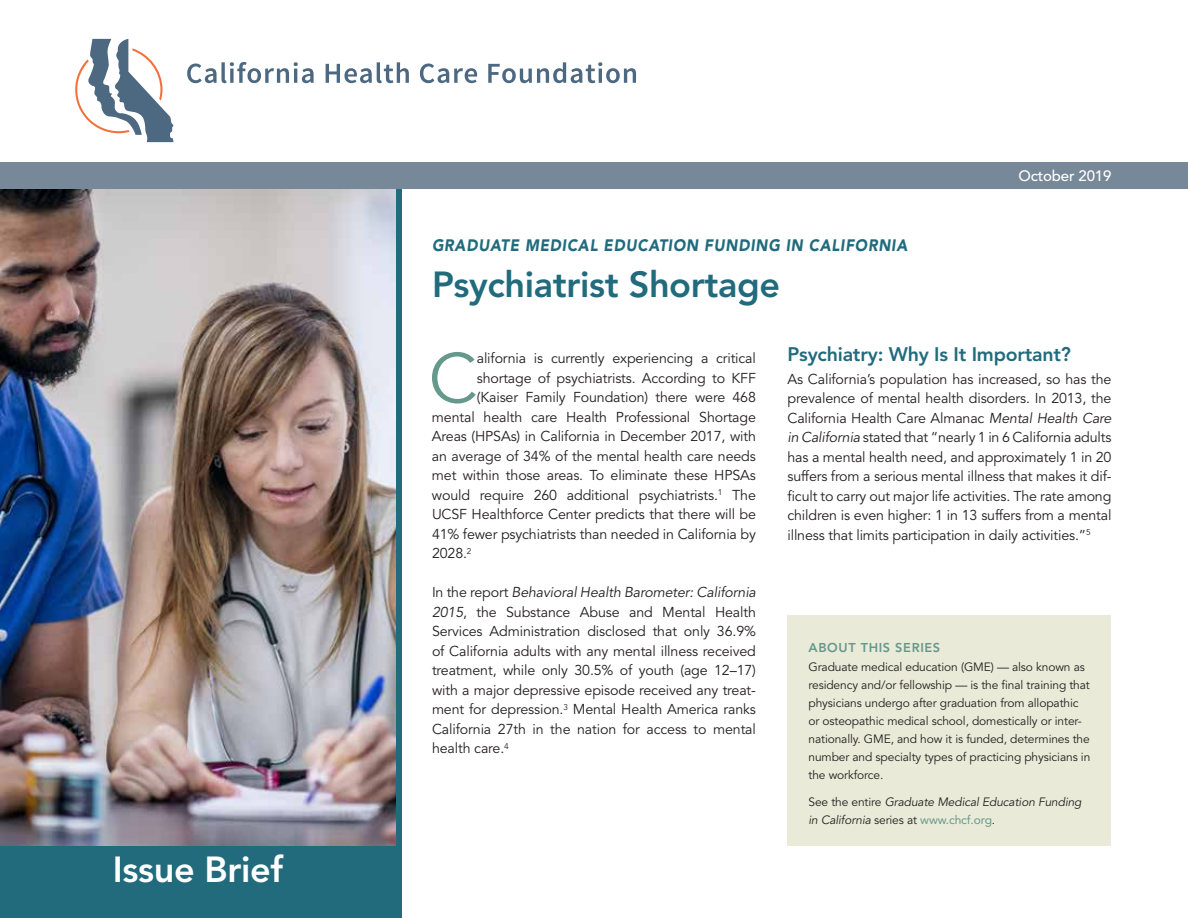
<style>
.page{position:relative;width:1188px;height:918px;background:#fff}
.page>*{position:absolute;margin:0;border:0;box-sizing:border-box;transform-origin:0 0}
.t1{font:69.3px "Avenir LT Std";color:#65998c}
.t2{font:800 36px "Avenir LT Std";letter-spacing:-.01em;color:#216b7c}
.t3{font:800 36px "Avenir LT Std";letter-spacing:-.01em;color:#fff}
.t4{font:800 19.5px "Avenir LT Std";letter-spacing:-.01em;color:#216b7c}
.t5{font:italic 900 16.5px "Avenir LT Std";letter-spacing:.05em;color:#216b7c;scale:.9 1}
.t6{font:500 15px "Avenir LT Std";letter-spacing:-.01em;color:#fff}
.t7{font:14.25px/19.5px "Avenir LT Std";letter-spacing:-.01em;color:#231f20;text-align:justify}
.t8{font:800 12.75px "Avenir LT Std";letter-spacing:.05em;color:#65998c}
.t9{font:12px/18px "Avenir LT Std";letter-spacing:-.01em;color:#231f20}
.t10{font:italic 12px/18px "Avenir LT Std";letter-spacing:-.01em;color:#231f20}
.s1{font-style:italic}
.s2{font-style:normal}
.s3{font-style:normal;color:#65998c}
</style>
<div class="page">
<div style="left:0;top:189px;width:402px;height:729px;background:#216b7c"></div>
<svg style="left:75px;top:39px;width:98px;height:103px"></svg>
<svg style="left:187px;top:62px;width:127px;height:21px"></svg>
<svg style="left:326px;top:62px;width:83px;height:21px"></svg>
<svg style="left:420px;top:64px;width:57px;height:19px"></svg>
<svg style="left:488px;top:62px;width:148px;height:21px"></svg>
<img style="left:0;top:189px;width:396px;height:657px">
<div style="left:0;top:162px;width:1188px;height:27px;background:#778898"></div>
<div style="left:788px;top:615px;width:324px;height:231px;background:#eaead8"></div>
<h2 class="t3" style="left:113px;top:848px;width:172px">Issue Brief</h2>
<p class="t5" style="left:432px;top:235px;width:530px">GRADUATE MEDICAL EDUCATION FUNDING IN CALIFORNIA</p>
<h2 class="t2" style="left:432px;top:264px;width:350px">Psychiatrist Shortage</h2>
<p class="t6" style="left:1018px;top:167px;width:95px">October 2019</p>
<h1 class="t1" style="left:429px;top:339px;width:50px">C</h1>
<p class="t7" style="left:477px;top:349px;width:281px">alifornia is currently experiencing a critical</p>
<p class="t7" style="left:477px;top:369px;width:281px">shortage of psychiatrists. According to KFF</p>
<p class="t7" style="left:477px;top:388px;width:281px">(Kaiser Family Foundation) there were 468</p>
<p class="t7" style="left:432px;top:408px;width:326px">mental health care Health Professional Shortage</p>
<p class="t7" style="left:432px;top:427px;width:325px">Areas (HPSAs) in California in December 2017, with</p>
<p class="t7" style="left:432px;top:446px;width:325px">an average of 34% of the mental health care needs</p>
<p class="t7" style="left:432px;top:466px;width:325px">met within those areas. To eliminate these HPSAs</p>
<p class="t7" style="left:432px;top:485px;width:326px">would require 260 additional psychiatrists.<sup>1</sup> The</p>
<p class="t7" style="left:432px;top:505px;width:325px">UCSF Healthforce Center predicts that there will be</p>
<p class="t7" style="left:432px;top:525px;width:326px">41% fewer psychiatrists than needed in California by</p>
<p class="t7" style="left:432px;top:544px;width:41px">2028.<sup>2</sup></p>
<p class="t7" style="left:432px;top:583px;width:326px">In the report <span class="s1">Behavioral Health Barometer: California 2015</span>, the Substance Abuse and Mental Health Services Administration disclosed that only 36.9% of California adults with any mental illness received treatment, while only 30.5% of youth (age 12–17) with a major depressive episode received any treat&shy;ment for depression.<sup>3</sup> Mental Health America ranks California 27th in the nation for access to mental health care.<sup>4</sup></p>
<h3 class="t4" style="left:788px;top:343px;width:285px">Psychiatry: Why Is It Important?</h3>
<p class="t7" style="left:788px;top:369px;width:326px">As California’s population has increased, so has the prevalence of mental health disorders. In 2013, the California Health Care Almanac <span class="s1">Mental Health Care in California</span> stated that “nearly 1 in 6 California adults has a mental health need, and approximately 1 in 20 suffers from a serious mental illness that makes it dif&shy;ficult to carry out major life activities. The rate among children is even higher: 1 in 13 suffers from a mental illness that limits participation in daily activities.”<sup>5</sup></p>
<p class="t8" style="left:808px;top:640px;width:133px">ABOUT THIS SERIES</p>
<p class="t9" style="left:808px;top:658px;width:283px">Graduate medical education (GME) — also known as residency and/or fellowship — is the final training that physicians undergo after graduation from allopathic or osteopathic medical school, domestically or inter&shy;nationally. GME, and how it is funded, determines the number and specialty types of practicing physicians in the workforce.</p>
<p class="t10" style="left:808px;top:793px;width:275px"><span class="s2">See the entire</span> Graduate Medical Education Funding in California <span class="s2">series at</span> <span class="s3">www.chcf.org</span><span class="s2">.</span></p>
</div>
